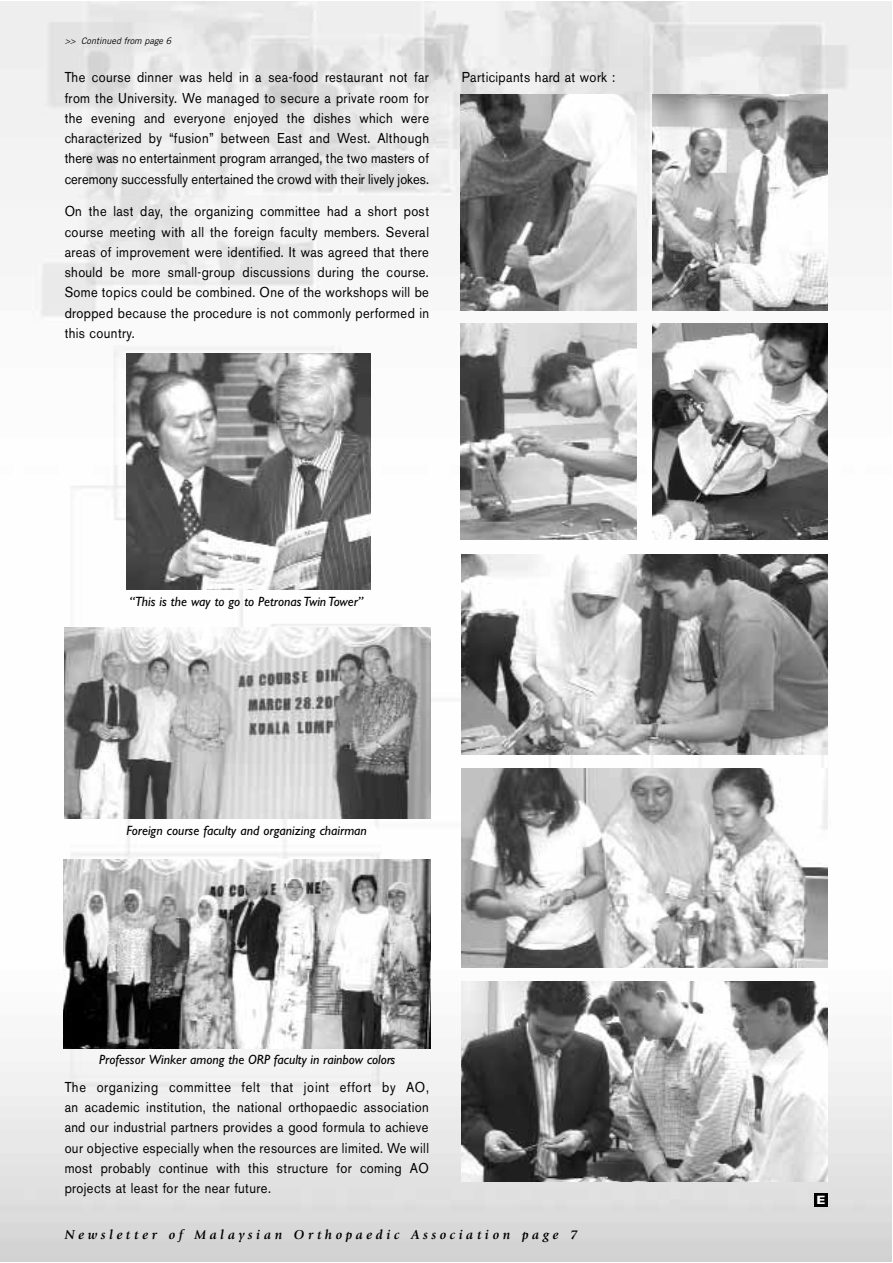
<style>
.page{position:relative;width:893px;height:1263px;background:#fff}
.page>*{position:absolute;margin:0;border:0;box-sizing:border-box;transform-origin:0 0}
.t1{font:14.25px/20.2px "Volvo Sans";letter-spacing:.025em;color:#000;text-align:justify;scale:.9 1}
.t2{font:italic 13.5px "Gill Sans";color:#000}
.t3{font:italic 700 13.5px "Giovanni";letter-spacing:.265em;color:#000}
.t4{font:900 11.4px "Univers";color:#fff;scale:1.18 1}
.t5{font:italic 9px "Trade Gothic";color:#000}
</style>
<div class="page">
<img style="left:1px;top:465px;width:890px;height:797px">
<img style="left:1px;top:2px;width:890px;height:463px">
<img style="left:127px;top:354px;width:243px;height:235px">
<img style="left:65px;top:627px;width:365px;height:191px">
<img style="left:460px;top:94px;width:176px;height:217px">
<img style="left:652px;top:94px;width:175px;height:217px">
<img style="left:460px;top:323px;width:176px;height:217px">
<img style="left:652px;top:323px;width:175px;height:217px">
<img style="left:63px;top:859px;width:367px;height:189px">
<div style="left:814px;top:1193px;width:13px;height:13px;background:#000"></div>
<img style="left:461px;top:555px;width:366px;height:199px">
<img style="left:461px;top:768px;width:366px;height:200px">
<img style="left:461px;top:982px;width:366px;height:199px">
<p class="t5" style="left:65px;top:37px;width:108px">&gt;&gt; Continued from page 6</p>
<p class="t1" style="left:65px;top:69px;width:406px">The course dinner was held in a sea-food restaurant not far from the University. We managed to secure a private room for the evening and everyone enjoyed the dishes which were characterized by “fusion” between East and West. Although there was no entertainment program arranged, the two masters of ceremony successfully entertained the crowd with their lively jokes.</p>
<p class="t1" style="left:65px;top:203px;width:406px">On the last day, the organizing committee had a short post course meeting with all the foreign faculty members. Several areas of improvement were identified. It was agreed that there should be more small-group discussions during the course.<br>Some topics could be combined. One of the workshops will be dropped because the procedure is not commonly performed in this country.</p>
<p class="t1" style="left:461px;top:69px;width:172px">Participants hard at work :</p>
<p class="t2" style="left:130px;top:597px;width:235px">“This is the way to go to Petronas Twin Tower”</p>
<p class="t2" style="left:127px;top:825px;width:242px">Foreign course faculty and organizing chairman</p>
<p class="t2" style="left:99px;top:1055px;width:297px">Professor Winker among the ORP faculty in rainbow colors</p>
<p class="t1" style="left:65px;top:1078px;width:406px">The organizing committee felt that joint effort by AO, an academic institution, the national orthopaedic association and our industrial partners provides a good formula to ach i e v e our objective especially when the resources are limited. We will most probably continue with this structure for coming AO projects at least for the near future.</p>
<p class="t3" style="left:65px;top:1229px;width:514px">Newsletter of Malaysian Orthopaedic Association page 7</p>
<p class="t4" style="left:816px;top:1196px;width:9px">E</p>
</div>
